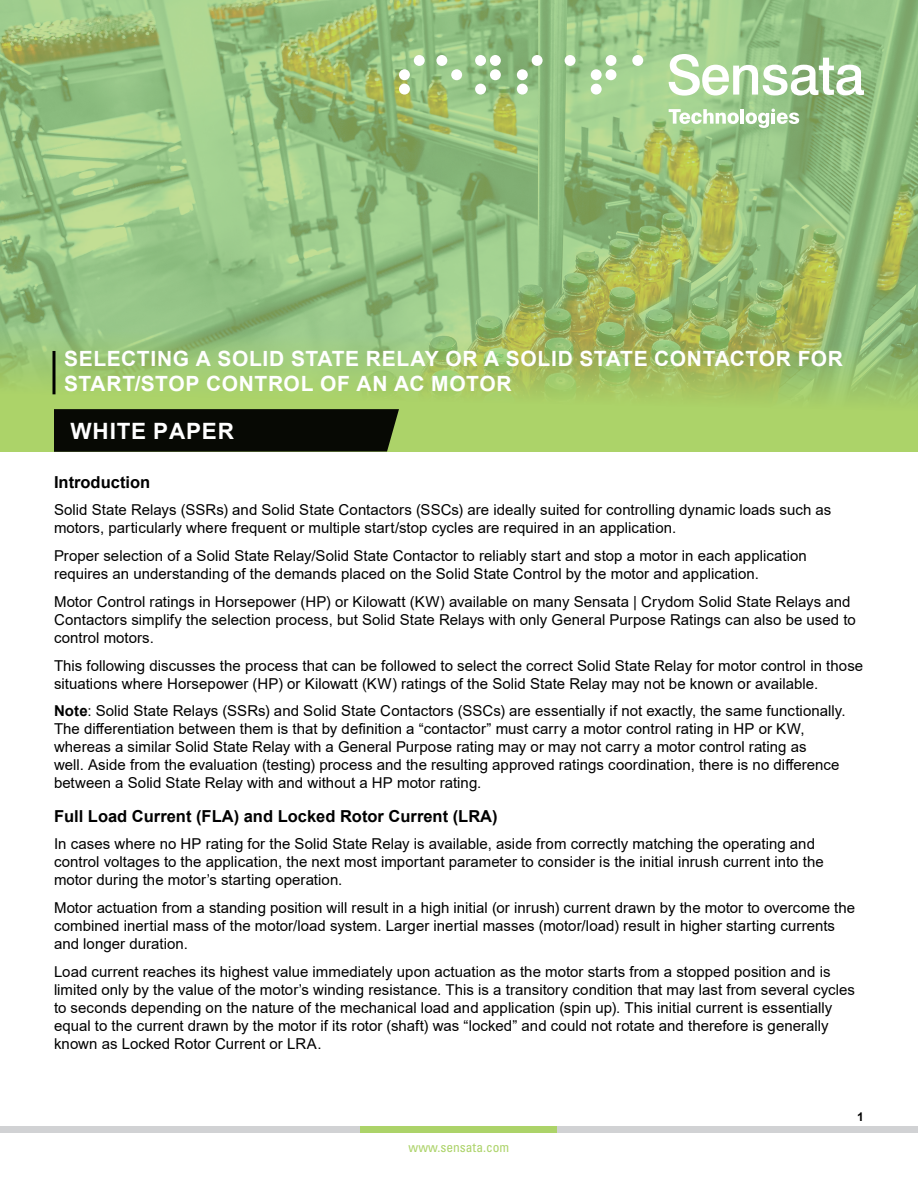
<style>
.page{position:relative;width:918px;height:1188px;background:#fff}
.page>*{position:absolute;margin:0;border:0;box-sizing:border-box;transform-origin:0 0}
.WP_body{font:700 22.5px "Arial";letter-spacing:.035em;color:#fff}
.WP_Title{font:700 21px/25.2px "Arial";letter-spacing:.025em;color:#fff}
.Parragraph_Titles{font:700 16.5px "Arial";color:#000}
.WP_body-2{font:15px/18px "Arial";letter-spacing:.005em;color:#000}
.t1{font:condensed 13.5px "Univers LT Std";color:#acd369}
.t2{font:700 12px "Arial";color:#000}
.s1{font-weight:700}
</style>
<div class="page">
<div style="left:0;top:1127px;width:361px;height:6px;background:#d1d2d4"></div>
<div style="left:557px;top:1127px;width:361px;height:6px;background:#d1d2d4"></div>
<div style="left:361px;top:1127px;width:196px;height:6px;background:#acd369"></div>
<img style="left:0;top:0;width:918px;height:452px">
<div style="left:54px;top:409px;width:345px;height:43px;background:#070904"></div>
<svg style="left:52px;top:351px;width:4px;height:43px"></svg>
<svg style="left:669px;top:54px;width:195px;height:42px"></svg>
<svg style="left:669px;top:109px;width:70px;height:15px"></svg>
<hr style="left:740px;top:109px;width:4px;height:15px;background:#fff">
<svg style="left:746px;top:109px;width:53px;height:19px"></svg>
<div style="left:399px;top:84px;width:11px;height:11px;background:#fff;border-radius:50%"></div>
<div style="left:436px;top:55px;width:11px;height:11px;background:#fff;border-radius:50%"></div>
<div style="left:451px;top:69px;width:11px;height:11px;background:#fff;border-radius:50%"></div>
<div style="left:475px;top:55px;width:11px;height:11px;background:#fff;border-radius:50%"></div>
<div style="left:490px;top:55px;width:11px;height:11px;background:#fff;border-radius:50%"></div>
<div style="left:490px;top:69px;width:11px;height:11px;background:#fff;border-radius:50%"></div>
<div style="left:475px;top:84px;width:11px;height:11px;background:#fff;border-radius:50%"></div>
<div style="left:532px;top:55px;width:11px;height:11px;background:#fff;border-radius:50%"></div>
<div style="left:517px;top:69px;width:11px;height:11px;background:#fff;border-radius:50%"></div>
<div style="left:517px;top:84px;width:11px;height:11px;background:#fff;border-radius:50%"></div>
<div style="left:606px;top:55px;width:10px;height:11px;background:#fff;border-radius:50%"></div>
<div style="left:591px;top:69px;width:11px;height:11px;background:#fff;border-radius:50%"></div>
<div style="left:606px;top:69px;width:10px;height:11px;background:#fff;border-radius:50%"></div>
<div style="left:591px;top:84px;width:11px;height:11px;background:#fff;border-radius:50%"></div>
<div style="left:632px;top:55px;width:11px;height:11px;background:#fff;border-radius:50%"></div>
<div style="left:414px;top:55px;width:11px;height:11px;background:#fff;border-radius:50%"></div>
<div style="left:399px;top:69px;width:11px;height:11px;background:#fff;border-radius:50%"></div>
<div style="left:565px;top:55px;width:11px;height:11px;background:#fff;border-radius:50%"></div>
<p class="WP_Title" style="left:64px;top:347px;width:780px">SELECTING A SOLID STATE RELAY OR A SOLID STATE CONTACTOR FOR<br>START/STOP CONTROL OF AN AC MOTOR</p>
<p class="WP_body" style="left:71px;top:415px;width:165px">WHITE PAPER</p>
<p class="Parragraph_Titles" style="left:54px;top:470px;width:98px">Introduction</p>
<p class="WP_body-2" style="left:54px;top:501px;width:779px">Solid State Relays (SSRs) and Solid State Contactors (SSCs) are ideally suited for controlling dynamic loads such as motors, particularly where frequent or multiple start/stop cycles are required in an application.</p>
<p class="WP_body-2" style="left:54px;top:547px;width:754px">Proper selection of a Solid State Relay/Solid State Contactor to reliably start and stop a motor in each application requires an understanding of the demands placed on the Solid State Control by the motor and application.</p>
<p class="WP_body-2" style="left:54px;top:592px;width:803px">Motor Control ratings in Horsepower (HP) or Kilowatt (KW) available on many Sensata | Crydom Solid State Relays and<br>Contactors simplify the selection process, but Solid State Relays with only General Purpose Ratings can also be used to control motors.</p>
<p class="WP_body-2" style="left:54px;top:656px;width:811px">This following discusses the process that can be followed to select the correct Solid State Relay for motor control in those situations where Horsepower (HP) or Kilowatt (KW) ratings of the Solid State Relay may not be known or available.</p>
<p class="WP_body-2" style="left:54px;top:702px;width:793px"><span class="s1">Note</span>: Solid State Relays (SSRs) and Solid State Contactors (SSCs) are essentially if not exactly, the same functionally.<br>The differentiation between them is that by definition a “contactor” must carry a motor control rating in HP or KW, whereas a similar Solid State Relay with a General Purpose rating may or may not carry a motor control rating as<br>well. Aside from the evaluation (testing) process and the resulting approved ratings coordination, there is no difference between a Solid State Relay with and without a HP motor rating.</p>
<p class="Parragraph_Titles" style="left:54px;top:804px;width:445px">Full Load Current (FLA) and Locked Rotor Current (LRA)</p>
<p class="WP_body-2" style="left:54px;top:835px;width:771px">In cases where no HP rating for the Solid State Relay is available, aside from correctly matching the operating and control voltages to the application, the next most important parameter to consider is the initial inrush current into the motor during the motor’s starting operation.</p>
<p class="WP_body-2" style="left:54px;top:899px;width:803px">Motor actuation from a standing position will result in a high initial (or inrush) current drawn by the motor to overcome the combined inertial mass of the motor/load system. Larger inertial masses (motor/load) result in higher starting currents and longer duration.</p>
<p class="WP_body-2" style="left:54px;top:962px;width:803px">Load current reaches its highest value immediately upon actuation as the motor starts from a stopped position and is limited only by the value of the motor’s winding resistance. This is a transitory condition that may last from several cycles to seconds depending on the nature of the mechanical load and application (spin up). This initial current is essentially equal to the current drawn by the motor if its rotor (shaft) was “locked” and could not rotate and therefore is generally known as Locked Rotor Current or LRA.</p>
<p class="t1" style="left:409px;top:1139px;width:102px">www.sensata.com</p>
<p class="t2" style="left:857px;top:1108px;width:8px">1</p>
</div>
